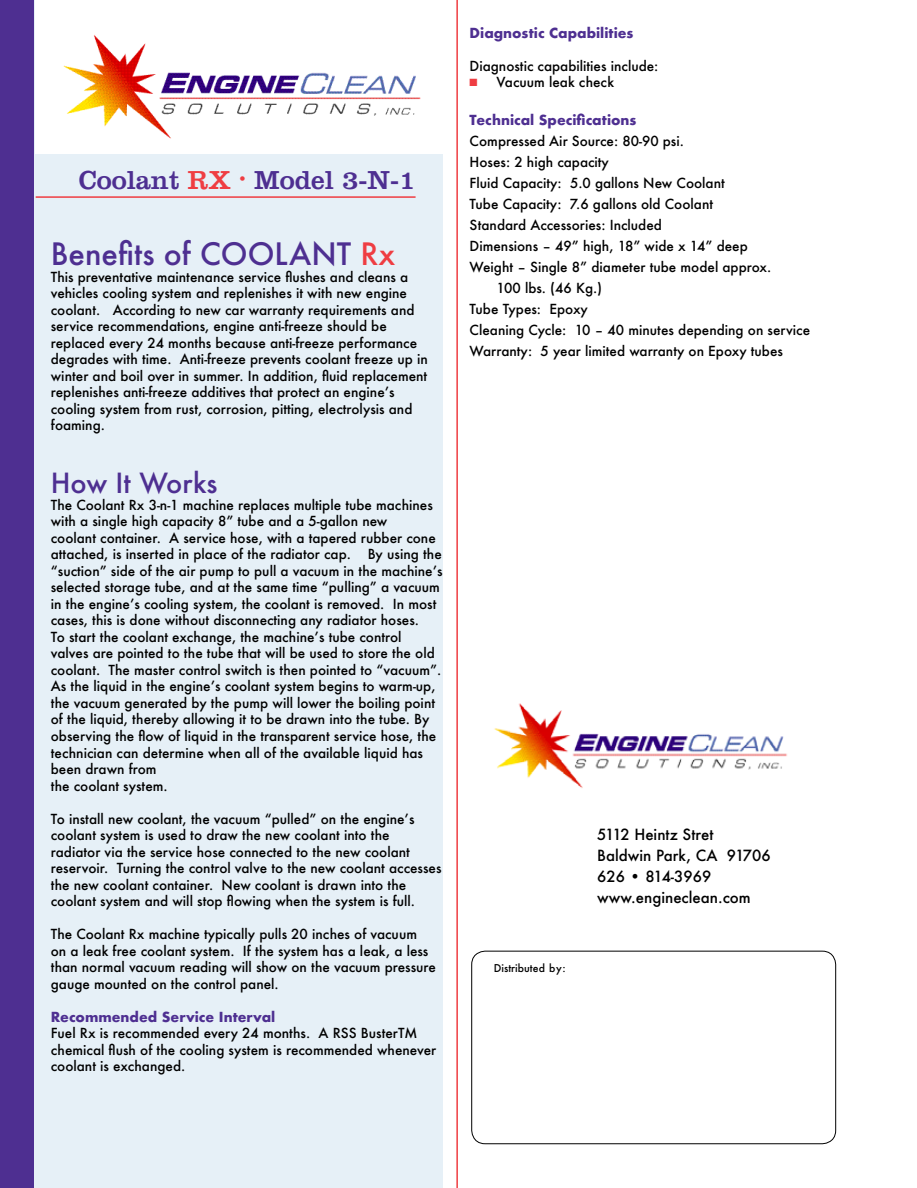
<style>
.page{position:relative;width:917px;height:1188px;background:#fff}
.page>*{position:absolute;margin:0;border:0;box-sizing:border-box;transform-origin:0 0}
.t1{font:500 30px "Futura";color:#4e2f91}
.t2{font:27px "Clarendon";color:#4e2f91}
.t3{font:500 27px "Futura";color:#4e2f91}
.t4{font:500 15px/21px "Futura";color:#000}
.t5{font:500 13.5px/16.5px "Futura";color:#000}
.t6{font:700 13.5px "Futura";color:#4e2f91}
.t7{font:500 10.5px "Futura";color:#000}
.s1{color:#ef3d42}
</style>
<div class="page">
<div style="left:32px;top:0;width:410px;height:1187px;background:#e6f0f7"></div>
<img style="left:35px;top:0;width:407px;height:154px">
<hr style="left:456px;top:0;width:2px;height:1187px;background:#ef3d42">
<hr style="left:36px;top:196px;width:379px;height:2px;background:#ef3d42">
<div style="left:0;top:0;width:34px;height:1187px;background:#4e2f91"></div>
<div style="left:471px;top:950px;width:365px;height:193px;border:1px solid #000;border-radius:14px"></div>
<img style="left:494px;top:703px;width:293px;height:85px">
<h2 class="t2" style="left:79px;top:164px;width:338px">Coolant <span class="s1">RX</span> <sup>•</sup> Model 3-N-1</h2>
<h1 class="t1" style="left:51px;top:234px;width:346px">Benefits of COOLANT <span class="s1">Rx</span></h1>
<p class="t5" style="left:51px;top:268px;width:378px">This preventative maintenance service flushes and cleans a vehicles cooling system and replenishes it with new engine coolant. According to new car warranty requirements and service recommendations, engine anti-freeze should be replaced every 24 months because anti-freeze performance degrades with time. Anti-freeze prevents coolant freeze up in winter and boil over in summer. In addition, fluid replacement replenishes anti-freeze additives that protect an engine’s cooling system from rust, corrosion, pitting, electrolysis and foaming.</p>
<h2 class="t3" style="left:51px;top:465px;width:168px">How It Works</h2>
<p class="t5" style="left:51px;top:496px;width:393px">The Coolant Rx 3-n-1 machine replaces multiple tube machines with a single high capacity 8” tube and a 5-gallon new<br>coolant container. A service hose, with a tapered rubber cone attached, is inserted in place of the radiator cap. By using the “suction” side of the air pump to pull a vacuum in the machine’s selected storage tube, and at the same time “pulling” a vacuum in the engine’s cooling system, the coolant is removed. In most cases, this is done without disconnecting any radiator hoses.<br>To start the coolant exchange, the machine’s tube control<br>valves are pointed to the tube that will be used to store the old coolant. The master control switch is then pointed to “vacuum”.<br>As the liquid in the engine’s coolant system begins to warm-up, the vacuum generated by the pump will lower the boiling point of the liquid, thereby allowing it to be drawn into the tube. By observing the flow of liquid in the transparent service hose, the technician can determine when all of the available liquid has been drawn from<br>the coolant system.</p>
<p class="t5" style="left:51px;top:809px;width:392px">To install new coolant, the vacuum “pulled” on the engine’s coolant system is used to draw the new coolant into the radiator via the service hose connected to the new coolant reservoir. Turning the control valve to the new coolant accesses the new coolant container. New coolant is drawn into the coolant system and will stop flowing when the system is full.</p>
<p class="t5" style="left:51px;top:925px;width:386px">The Coolant Rx machine typically pulls 20 inches of vacuum<br>on a leak free coolant system. If the system has a leak, a less than normal vacuum reading will show on the vacuum pressure gauge mounted on the control panel.</p>
<p class="t6" style="left:51px;top:1007px;width:226px">Recommended Service Interval</p>
<p class="t5" style="left:51px;top:1024px;width:387px">Fuel Rx is recommended every 24 months. A RSS BusterTM chemical flush of the cooling system is recommended whenever coolant is exchanged.</p>
<p class="t6" style="left:469px;top:24px;width:165px">Diagnostic Capabilities</p>
<p class="t5" style="left:469px;top:57px;width:190px">Diagnostic capabilities include:</p>
<p class="t5" style="left:469px;top:74px;width:146px"><span class="s1">■</span> Vacuum leak check</p>
<p class="t6" style="left:469px;top:111px;width:168px">Technical Specifications</p>
<p class="t5" style="left:469px;top:132px;width:216px">Compressed Air Source: 80-90 psi.</p>
<p class="t5" style="left:469px;top:153px;width:141px">Hoses: 2 high capacity</p>
<p class="t5" style="left:469px;top:174px;width:257px">Fluid Capacity: 5.0 gallons New Coolant</p>
<p class="t5" style="left:469px;top:195px;width:245px">Tube Capacity: 7.6 gallons old Coolant</p>
<p class="t5" style="left:469px;top:216px;width:194px">Standard Accessories: Included</p>
<p class="t5" style="left:469px;top:237px;width:280px">Dimensions – 49” high, 18” wide x 14” deep</p>
<p class="t5" style="left:469px;top:258px;width:303px">Weight – Single 8” diameter tube model approx.</p>
<p class="t5" style="left:496px;top:279px;width:107px">100 lbs. (46 Kg.)</p>
<p class="t5" style="left:469px;top:300px;width:120px">Tube Types: Epoxy</p>
<p class="t5" style="left:469px;top:321px;width:342px">Cleaning Cycle: 10 – 40 minutes depending on service</p>
<p class="t5" style="left:469px;top:342px;width:315px">Warranty: 5 year limited warranty on Epoxy tubes</p>
<p class="t7" style="left:494px;top:961px;width:73px">Distributed by:</p>
<p class="t4" style="left:597px;top:823px;width:175px">5112 Heintz Stret<br>Baldwin Park, CA 91706<br>626 • 814-3969 www.engineclean.com</p>
</div>
